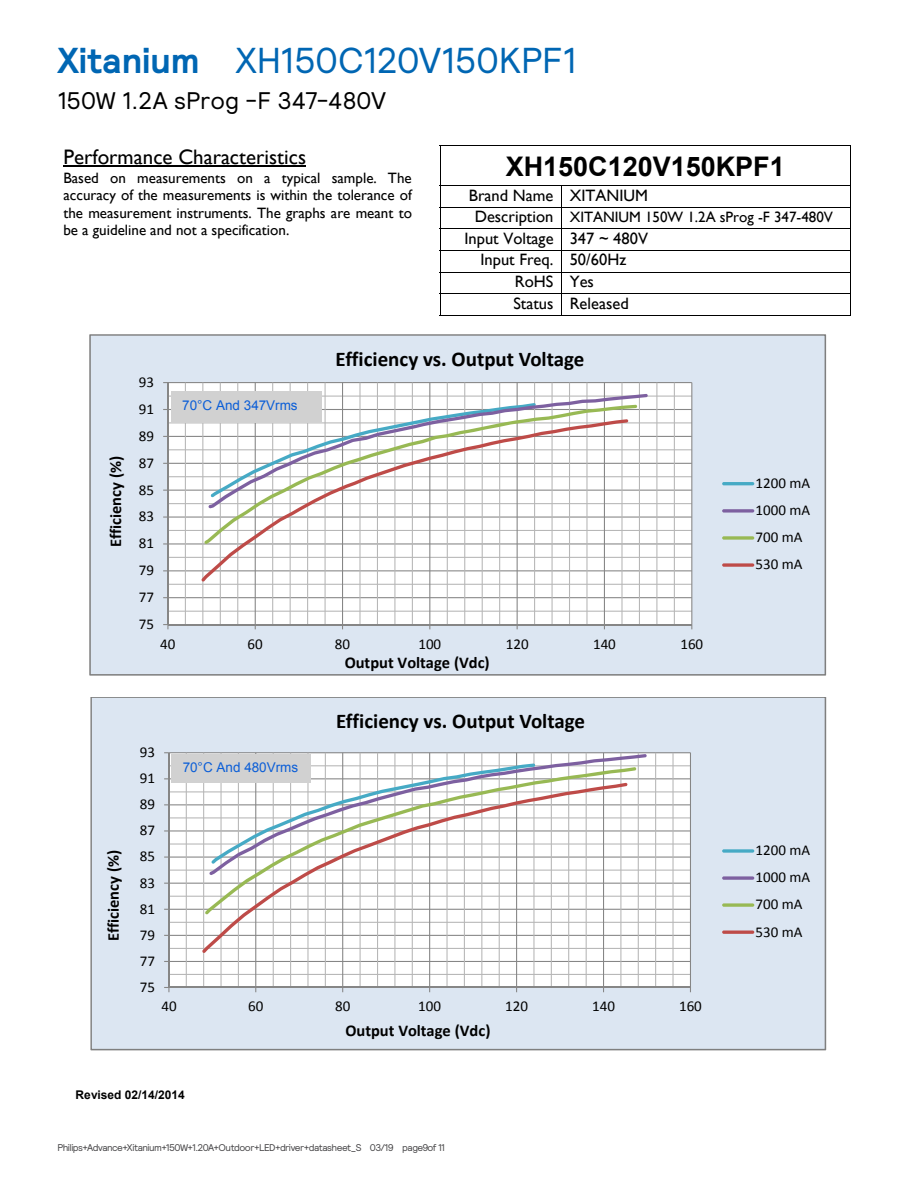
<style>
.page{position:relative;width:918px;height:1188px;background:#fff}
.page>*{position:absolute;margin:0;border:0;box-sizing:border-box;transform-origin:0 0}
.t1{font:36px "Relative";letter-spacing:-.01em;color:#0066b3}
.t2{font:700 27px "Arial";color:#000}
.t3{font:24px "Relative";letter-spacing:-.01em;color:#000}
.t4{font:700 21px "Calibri";color:#000}
.t5{font:21px "Gill Sans";color:#000}
.t6{font:16.5px/20.9px "Gill Sans";color:#000;text-align:center}
.t7{font:700 16.5px "Calibri";color:#000}
.t8{font:15px/17.4px "Gill Sans";color:#000;text-align:justify}
.t9{font:15px/27.2px "Calibri";color:#000}
.t10{font:13.5px "Arial";color:#0b5ed7}
.t11{font:700 12px "Arial";color:#000}
.t12{font:9.75px "Relative";letter-spacing:-.05em;color:#464547}
.s1{font-weight:700}
.s2{font-size:16.5px}
</style>
<div class="page">
<hr style="left:63px;top:165px;width:243px;height:1px;background:#000">
<hr style="left:440px;top:146px;width:411px;height:1px;background:#000">
<hr style="left:440px;top:146px;width:1px;height:39px;background:#000">
<hr style="left:850px;top:146px;width:1px;height:39px;background:#000">
<hr style="left:440px;top:185px;width:122px;height:1px;background:#000">
<hr style="left:562px;top:185px;width:288px;height:1px;background:#000">
<hr style="left:440px;top:207px;width:122px;height:1px;background:#000">
<hr style="left:562px;top:207px;width:288px;height:1px;background:#000">
<hr style="left:440px;top:229px;width:122px;height:1px;background:#000">
<hr style="left:562px;top:229px;width:288px;height:1px;background:#000">
<hr style="left:440px;top:250px;width:122px;height:1px;background:#000">
<hr style="left:562px;top:250px;width:288px;height:1px;background:#000">
<hr style="left:440px;top:272px;width:122px;height:1px;background:#000">
<hr style="left:562px;top:272px;width:288px;height:1px;background:#000">
<hr style="left:440px;top:293px;width:122px;height:1px;background:#000">
<hr style="left:562px;top:293px;width:288px;height:1px;background:#000">
<svg style="left:440px;top:186px;width:1px;height:129px"></svg>
<hr style="left:440px;top:315px;width:121px;height:1px;background:#000">
<svg style="left:561px;top:186px;width:1px;height:130px"></svg>
<hr style="left:562px;top:315px;width:288px;height:1px;background:#000">
<svg style="left:850px;top:185px;width:1px;height:131px"></svg>
<svg style="left:89px;top:335px;width:737px;height:341px;fill:#dce6f2"></svg>
<div style="left:171px;top:392px;width:151px;height:30px;background:#d1d1d1"></div>
<svg style="left:90px;top:697px;width:736px;height:353px;fill:#dce6f2"></svg>
<div style="left:172px;top:754px;width:138px;height:29px;background:#d1d1d1"></div>
<h1 class="t1" style="left:57px;top:37px;width:521px"><span class="s1">Xitanium</span> XH150C120V150KPF1</h1>
<h3 class="t3" style="left:57px;top:85px;width:330px">150W 1.2A sProg -F 347-480V</h3>
<h3 class="t5" style="left:63px;top:144px;width:244px">Performance Characteristics</h3>
<p class="t8" style="left:63px;top:170px;width:350px">Based on measurements on a typical sample. The accuracy of the measurements is within the tolerance of the measurement instruments. The graphs are meant to be a guideline and not a specification.</p>
<h2 class="t2" style="left:506px;top:148px;width:281px">XH150C120V150KPF1</h2>
<p class="t6" style="left:469px;top:185px;width:181px">Brand Name XITANIUM</p>
<p class="t8" style="left:475px;top:208px;width:360px"><span class="s2">Description</span> XITANIUM 150W 1.2A sProg -F 347-480V</p>
<p class="t6" style="left:464px;top:228px;width:185px">Input Voltage 347 ~ 480V<br>Input Freq. 50/60Hz</p>
<p class="t6" style="left:513px;top:271px;width:117px;line-height:21.6px;text-align:left">RoHS Yes<br>Status Released</p>
<p class="t7" style="left:105px;top:547px;width:93px;rotate:-90deg">Efficiency (%)</p>
<p class="t9" style="left:139px;top:369px;width:17px">93</p>
<p class="t9" style="left:139px;top:395px;width:17px">91</p>
<p class="t9" style="left:139px;top:422px;width:17px">89</p>
<p class="t9" style="left:139px;top:449px;width:17px">87</p>
<p class="t9" style="left:139px;top:476px;width:17px">85</p>
<p class="t9" style="left:139px;top:503px;width:17px">83</p>
<p class="t9" style="left:139px;top:530px;width:17px">81</p>
<p class="t9" style="left:139px;top:557px;width:17px">79</p>
<p class="t9" style="left:139px;top:584px;width:17px">77</p>
<p class="t9" style="left:139px;top:611px;width:17px">75</p>
<p class="t10" style="left:182px;top:396px;width:117px">70°C And 347Vrms</p>
<h3 class="t4" style="left:336px;top:346px;width:250px">Efficiency vs. Output Voltage</h3>
<p class="t9" style="left:160px;top:630px;width:17px">40</p>
<p class="t9" style="left:248px;top:630px;width:17px">60</p>
<p class="t9" style="left:335px;top:630px;width:17px">80</p>
<p class="t9" style="left:418px;top:630px;width:24px">100</p>
<p class="t9" style="left:506px;top:630px;width:24px">120</p>
<p class="t9" style="left:593px;top:630px;width:24px">140</p>
<p class="t9" style="left:680px;top:630px;width:24px">160</p>
<p class="t7" style="left:345px;top:652px;width:147px">Output Voltage (Vdc)</p>
<p class="t7" style="left:103px;top:941px;width:93px;rotate:-90deg">Efficiency (%)</p>
<p class="t9" style="left:140px;top:739px;width:17px">93</p>
<p class="t9" style="left:140px;top:765px;width:17px">91</p>
<p class="t9" style="left:140px;top:791px;width:17px">89</p>
<p class="t9" style="left:140px;top:817px;width:17px">87</p>
<p class="t9" style="left:140px;top:843px;width:17px">85</p>
<p class="t9" style="left:140px;top:869px;width:17px">83</p>
<p class="t9" style="left:140px;top:895px;width:17px">81</p>
<p class="t9" style="left:140px;top:921px;width:17px">79</p>
<p class="t9" style="left:140px;top:947px;width:17px">77</p>
<p class="t9" style="left:140px;top:973px;width:17px">75</p>
<p class="t10" style="left:183px;top:759px;width:117px">70°C And 480Vrms</p>
<h3 class="t4" style="left:336px;top:708px;width:250px">Efficiency vs. Output Voltage</h3>
<p class="t9" style="left:161px;top:993px;width:17px">40</p>
<p class="t9" style="left:248px;top:993px;width:17px">60</p>
<p class="t9" style="left:335px;top:993px;width:17px">80</p>
<p class="t9" style="left:418px;top:993px;width:24px">100</p>
<p class="t9" style="left:505px;top:993px;width:24px">120</p>
<p class="t9" style="left:592px;top:993px;width:24px">140</p>
<p class="t9" style="left:679px;top:993px;width:24px">160</p>
<p class="t7" style="left:345px;top:1020px;width:147px">Output Voltage (Vdc)</p>
<p class="t11" style="left:76px;top:1087px;width:111px">Revised 02/14/2014</p>
<p class="t12" style="left:57px;top:1141px;width:389px">Philips+Advance+Xitanium+150W+1.20A+Outdoor+LED+driver+datasheet_S 03/19 page 9 of 11</p>
<p class="t9" style="left:756px;top:470px;width:56px">1200 mA<br>1000 mA<br>700 mA<br>530 mA</p>
<p class="t9" style="left:756px;top:837px;width:56px">1200 mA<br>1000 mA<br>700 mA<br>530 mA</p>
</div>
